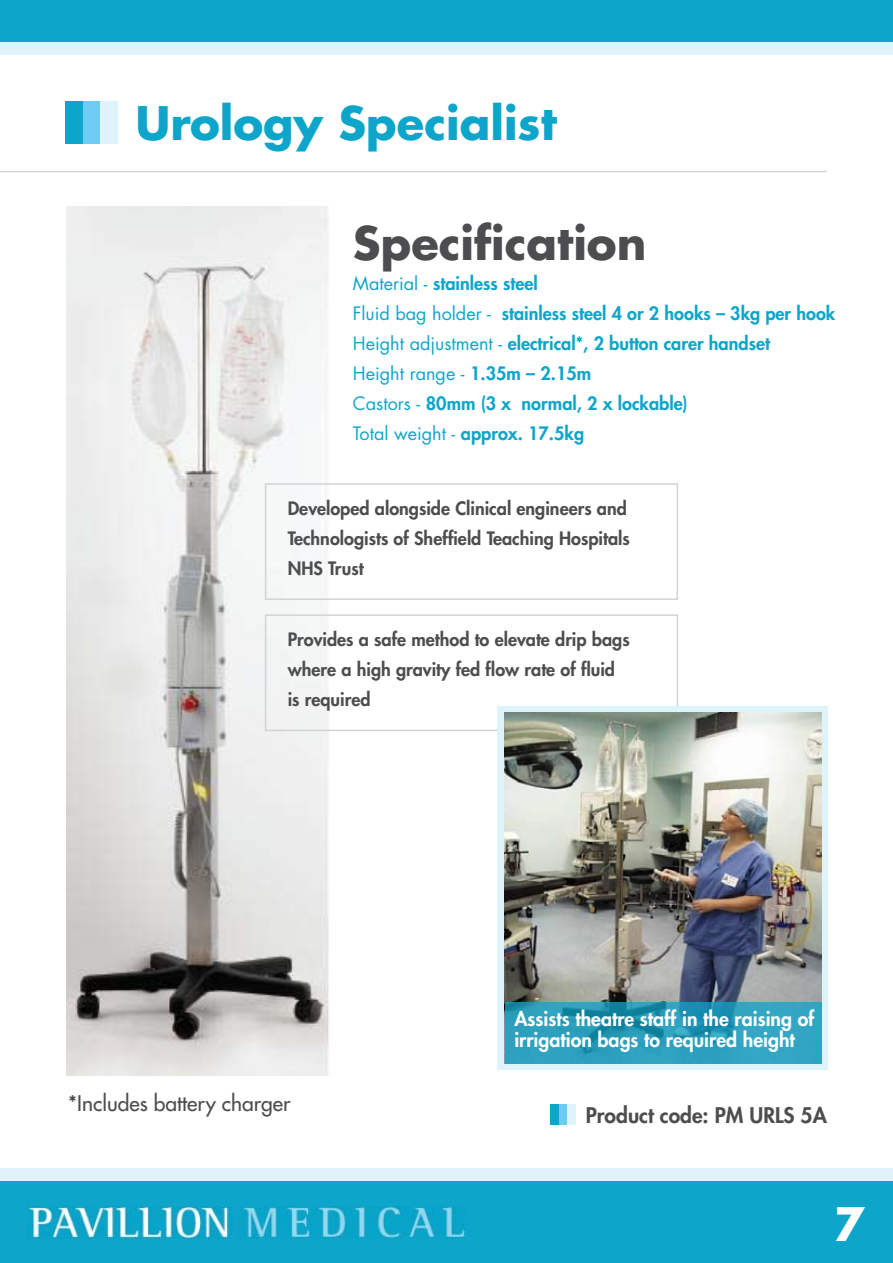
<style>
.page{position:relative;width:893px;height:1263px;background:#fff}
.page>*{position:absolute;margin:0;border:0;box-sizing:border-box;transform-origin:0 0}
.t1{font:700 45px "Futura Std";color:#0da5ca}
.t2{font:700 45px "Futura Std";color:#4d4d4f}
.t3{font:700 45px "Futura Std";color:#fff}
.t4{font:500 21px "Futura Std";color:#4d4d4f}
.t5{font:800 21px "Futura Std";color:#4d4d4f}
.t6{font:800 19.5px/21px "Futura Std";color:#fff}
.t7{font:800 18px/30px "Futura Std";color:#0da5ca}
.t8{font:800 18px/30px "Futura Std";color:#4d4d4f}
.s1{font-weight:400}
</style>
<div class="page">
<div style="left:0;top:0;width:893px;height:55px;background:#0da5ca"></div>
<div style="left:0;top:1181px;width:893px;height:82px;background:#0da5ca"></div>
<div style="left:0;top:42px;width:893px;height:13px;background:#dff3fb"></div>
<div style="left:0;top:1168px;width:893px;height:13px;background:#dff3fb"></div>
<img style="left:27px;top:1206px;width:438px;height:33px">
<img style="left:66px;top:207px;width:263px;height:868px">
<div style="left:82px;top:102px;width:18px;height:42px;background:#6eccf4"></div>
<div style="left:65px;top:102px;width:18px;height:42px;background:#0da5ca"></div>
<div style="left:100px;top:102px;width:17px;height:42px;background:#dff3fb"></div>
<hr style="left:0;top:171px;width:827px;height:1px;background:#d1d3d4">
<div style="left:265px;top:483px;width:413px;height:117px;border:2px solid #d1d3d4"></div>
<div style="left:265px;top:614px;width:413px;height:117px;border:2px solid #d1d3d4"></div>
<div style="left:498px;top:706px;width:330px;height:363px;background:#dff3fb"></div>
<img style="left:505px;top:713px;width:317px;height:350px">
<svg style="left:506px;top:1002px;width:316px;height:61px;background:#289cb9"></svg>
<div style="left:559px;top:1104px;width:8px;height:20px;background:#6eccf4"></div>
<div style="left:551px;top:1104px;width:8px;height:20px;background:#0da5ca"></div>
<div style="left:567px;top:1104px;width:9px;height:20px;background:#dff3fb"></div>
<h1 class="t1" style="left:135px;top:94px;width:423px">Urology Specialist</h1>
<h1 class="t2" style="left:353px;top:213px;width:295px">Specification</h1>
<p class="t7" style="left:353px;top:268px;width:484px"><span class="s1">Material -</span> stainless steel<br><span class="s1">Fluid bag holder -</span> stainless steel 4 or 2 hooks – 3kg per hook <span class="s1">Height adjustment -</span> electrical*, 2 button carer handset<br><span class="s1">Height range -</span> 1.35m – 2.15m<br><span class="s1">Castors -</span> 80mm (3 x normal, 2 x lockable)<br><span class="s1">Total weight -</span> approx. 17.5kg</p>
<p class="t8" style="left:288px;top:493px;width:344px">Developed alongside Clinical engineers and<br>Technologists of Sheffield Teaching Hospitals<br>NHS Trust</p>
<p class="t8" style="left:288px;top:624px;width:343px">Provides a safe method to elevate drip bags where a high gravity fed flow rate of fluid is required</p>
<p class="t4" style="left:68px;top:1090px;width:224px">*Includes battery charger</p>
<p class="t6" style="left:514px;top:1008px;width:301px">Assists theatre staff in the raising of irrigation bags to required height</p>
<p class="t5" style="left:586px;top:1102px;width:243px">Product code: PM URLS 5A</p>
<h1 class="t3" style="left:834px;top:1194px;width:32px">7</h1>
</div>
